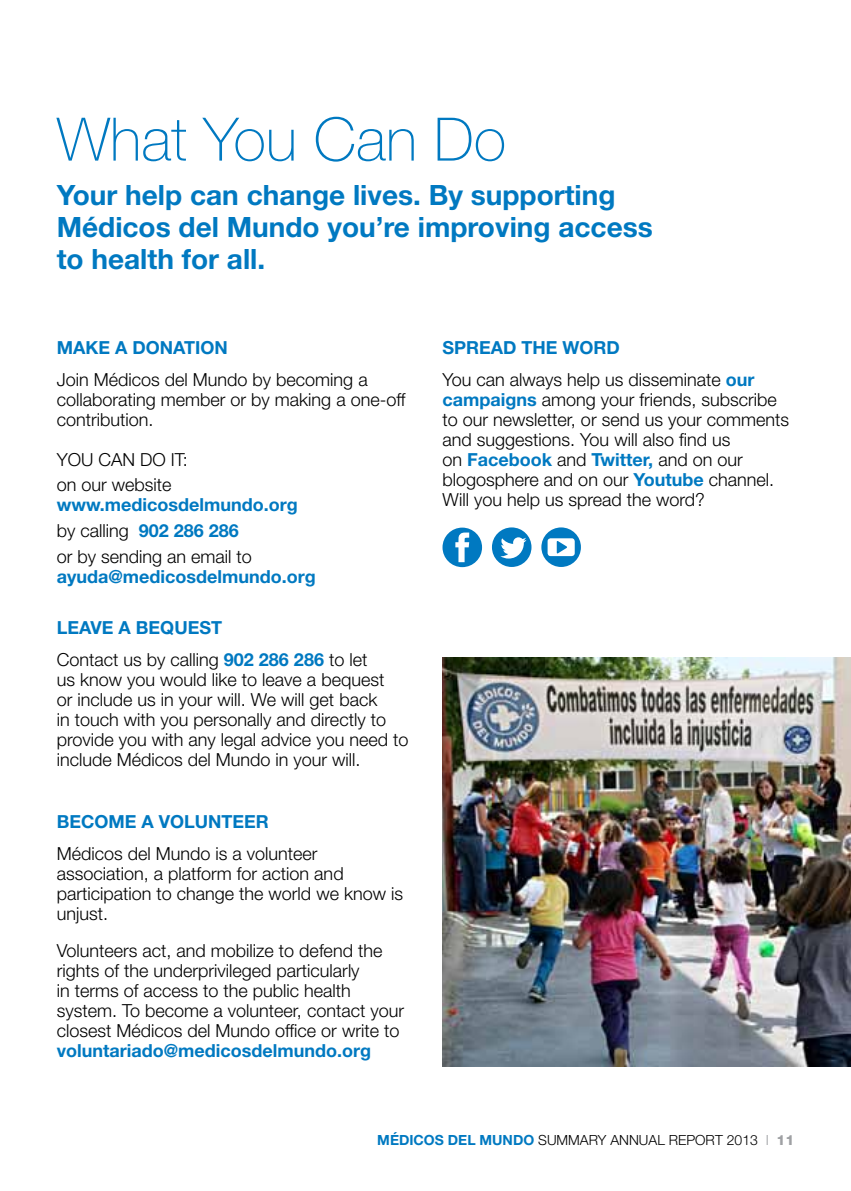
<style>
.page{position:relative;width:851px;height:1191px;background:#fff}
.page>*{position:absolute;margin:0;border:0;box-sizing:border-box;transform-origin:0 0}
.t1{font:100 60px "Helvetica Neue";color:#0079c1}
.t2{font:700 28px/32px "Helvetica Neue";color:#0079c1}
.t3{font:300 18px/20px "Helvetica Neue";color:#000}
.t4{font:700 18px/25.6px "Helvetica Neue";color:#0079c1}
.t5{font:300 14px "Helvetica Neue";color:#000}
.s1{font-weight:300;color:#000}
.s2{font-weight:700;color:#0079c1}
.s3{color:#9fa1a4}
.s4{font-weight:800;color:#9fa1a4}
</style>
<div class="page">
<img style="left:442px;top:658px;width:408px;height:408px">
<div style="left:492px;top:527px;width:39px;height:40px;background:#0079c1;border-radius:50%"></div>
<svg style="left:500px;top:537px;width:26px;height:21px"></svg>
<div style="left:442px;top:527px;width:40px;height:40px;background:#0079c1;border-radius:50%"></div>
<svg style="left:455px;top:532px;width:14px;height:30px"></svg>
<div style="left:541px;top:527px;width:40px;height:40px;background:#0079c1;border-radius:50%"></div>
<svg style="left:547px;top:538px;width:27px;height:18px"></svg>
<h1 class="t1" style="left:57px;top:105px;width:451px">What You Can Do</h1>
<h2 class="t2" style="left:57px;top:178px;width:597px">Your help can change lives. By supporting<br>Médicos del Mundo you’re improving access to health for all.</h2>
<p class="t4" style="left:57px;top:335px;width:90px">MAKE A DON</p>
<p class="t4" style="left:173px;top:335px;width:23px">ATION</p>
<p class="t3" style="left:57px;top:369px;width:350px">Join Médicos del Mundo by becoming a collaborating member or by making a one-off contribution.</p>
<p class="t3" style="left:57px;top:446px;width:133px;line-height:25.6px">You can do it: on our website</p>
<p class="t4" style="left:57px;top:492px;width:242px">www.medicosdelmundo.org <span class="s1">by calling</span> 902 286 286<br><span class="s1">or by sending an email to</span></p>
<p class="t4" style="left:57px;top:563px;width:260px">ayuda@medicosdelmundo.org</p>
<p class="t3" style="left:57px;top:611px;width:312px;line-height:31.4px"><span class="s2">LEAVE A BEQUEST<br></span>Contact us by calling <span class="s2">902 286 286</span> to let</p>
<p class="t3" style="left:57px;top:669px;width:353px">us know you would like to leave a bequest<br>or include us in your will. We will get back<br>in touch with you personally and directly to provide you with any legal advice you need to include Médicos del Mundo in your will.</p>
<p class="t4" style="left:57px;top:808px;width:27px">BECOME</p>
<p class="t4" style="left:141px;top:808px;width:42px">A VOLUNTEER</p>
<p class="t3" style="left:57px;top:843px;width:348px">Médicos del Mundo is a volunteer association, a platform for action and participation to change the world we know is unjust.</p>
<p class="t3" style="left:57px;top:940px;width:349px">Volunteers act, and mobilize to defend the rights of the underprivileged particularly<br>in terms of access to the public health system. To become a volunteer, contact your closest Médicos del Mundo office or write to</p>
<p class="t4" style="left:57px;top:1037px;width:316px">voluntariado@medicosdelmundo.org</p>
<p class="t3" style="left:442px;top:332px;width:313px;line-height:31.4px"><span class="s2">SPREAD THE WORD<br></span>You can always help us disseminate <span class="s2">our</span></p>
<p class="t3" style="left:442px;top:389px;width:348px"><span class="s2">campaigns</span> among your friends, subscribe to our newsletter, or send us your comments and suggestions. You will also find us<br>on <span class="s2">Facebook</span> and <span class="s2">Twitter,</span> and on our blogosphere and on our <span class="s2">Youtube</span> channel.<br>Will you help us spread the word?</p>
<p class="t5" style="left:377px;top:1131px;width:418px"><span class="s2">mÉdicos del mundo</span> summary annual report 2013 <span class="s3">I</span> <span class="s4">11</span></p>
</div>
